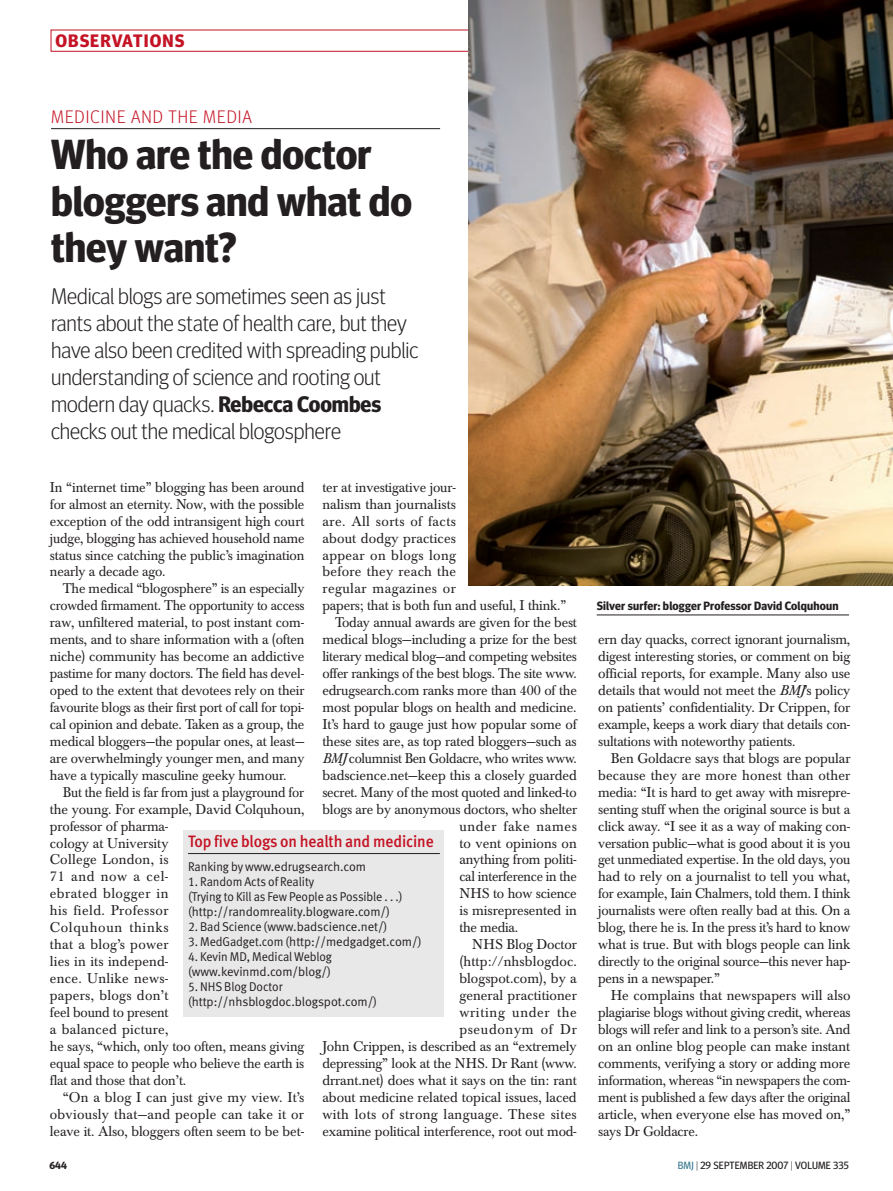
<style>
.page{position:relative;width:893px;height:1191px;background:#fff}
.page>*{position:absolute;margin:0;border:0;box-sizing:border-box;transform-origin:0 0}
.head_28_bold{font:700 42px/46.5px "Meta Headline OT";color:#231f20}
.intro_15{font:300 22.5px/27px "Meta Headline OT";color:#231f20}
.slug{font:300 18px "Meta Headline OT";letter-spacing:.06em;color:#c41324}
.top_strap_12{font:700 18px "Meta Headline OT";letter-spacing:.06em;color:#c41324}
.box_head_11pt{font:16.5px "Meta Medium LF";letter-spacing:-.005em;color:#c41324;scale:.95 1}
.body_3_col_indent{font:13.95px/17px "Baskerville BE";letter-spacing:-.01em;color:#231f20;text-align:justify}
.body_3_col_indent-2{font:13.95px/17px "Baskerville BE";letter-spacing:-.01em;color:#231f20;scale:.95 1}
.body{font:13.95px/17px "Baskerville BE";letter-spacing:-.01em;color:#231f20;text-align:justify}
.body_3_col_indent-3{font:13.95px/17px "Baskerville BE";letter-spacing:.01em;color:#231f20}
.body_3_col_indent-4{font:13.95px "Baskerville BE";letter-spacing:-.01em;color:#231f20;scale:.96 1}
.body_3_col_indent-5{font:13.95px "Baskerville BE";letter-spacing:.045em;color:#231f20}
.box_text{font:12.75px/15px "Meta Normal LF";letter-spacing:-.005em;color:#231f20;scale:.95 1}
.picture_caption{font:700 12px "Meta Headline OT";letter-spacing:.015em;color:#231f20}
.t1{font:10.5px "Meta Headline OT";letter-spacing:.01em;color:#231f20}
.t2{font:700 10.5px "Meta Headline OT";color:#231f20}
.s1{font-weight:700}
.s2{font-style:italic}
.s3{color:#3c7b93}
.s4{font-weight:300}
</style>
<div class="page">
<hr style="left:51px;top:128px;width:389px;height:1px;background:#231f20">
<hr style="left:597px;top:614px;width:252px;height:1px;background:#231f20">
<img style="left:469px;top:0;width:424px;height:585px">
<div style="left:184px;top:830px;width:260px;height:186px;background:#e9e8e8"></div>
<hr style="left:188px;top:853px;width:252px;height:1px;background:#231f20">
<p class="top_strap_12" style="left:56px;top:30px;width:130px">observations</p>
<p class="slug" style="left:51px;top:106px;width:202px">Medicine and the media</p>
<p class="head_28_bold" style="left:51px;top:130px;width:363px">Who are the doctor bloggers and what do they want?</p>
<p class="intro_15" style="left:51px;top:282px;width:369px">Medical blogs are sometimes seen as just rants about the state of health care, but they have also been credited with spreading public understanding of science and rooting out modern day quacks. <span class="s1">Rebecca Coombes </span>checks out the medical blogosphere</p>
<p class="body" style="left:50px;top:479px;width:256px">In “internet time” blogging has been around for almost an eternity. Now, with the possible exception of the odd intransigent high court judge, blogging has achieved household name status since catching the public’s imagination nearly a decade ago.</p>
<p class="body_3_col_indent" style="left:50px;top:580px;width:256px;text-indent:13px">The medical “blogosphere” is an especially crowded firmament. The opportunity to access raw, unfiltered material, to post instant com&shy;ments, and to share information with a (often niche) community has become an addictive pastime for many doctors. The field has devel&shy;oped to the extent that devotees rely on their favourite blogs as their first port of call for topi&shy;cal opinion and debate. Taken as a group, the medical bloggers—the popular ones, at least— are overwhelmingly younger men, and many have a typically masculine geeky humour.</p>
<p class="body_3_col_indent-2" style="left:50px;top:784px;width:269px;text-indent:13px">But the field is far from just a playground for the young. For example, David Colquhoun, professor of pharma-<br>cology at University<br>College London, is<br>71 and now a cel-<br>ebrated blogger in<br>his field. Professor<br>Colquhoun thinks<br>that a blog’s power<br>lies in its independ-<br>ence. Unlike news-<br>papers, blogs don’t<br>feel bound to present<br>a balanced picture,<br>he says, “which, only too often, means giving equal space to people who believe the earth is flat and those that don’t.</p>
<p class="body_3_col_indent" style="left:50px;top:1088px;width:256px;text-indent:13px">“On a blog I can just give my view. It’s obviously that—and people can take it or leave it. Also, bloggers often seem to be bet-</p>
<p class="body_3_col_indent-3" style="left:322px;top:479px;width:245px">ter at investigative jour-<br>nalism than journalists<br>are. All sorts of facts<br>about dodgy practices<br>appear on blogs long<br>before they reach the<br>regular magazines or<br>papers; that is both fun and useful, I think.”</p>
<p class="body_3_col_indent" style="left:335px;top:614px;width:243px">Today annual awards are given for the best</p>
<p class="body_3_col_indent" style="left:322px;top:631px;width:256px">medical blogs—including a prize for the best</p>
<p class="body_3_col_indent-4" style="left:322px;top:648px;width:267px">literary medical blog—and competing websites</p>
<p class="body_3_col_indent" style="left:322px;top:665px;width:256px">offer rankings of the best blogs. The site www.</p>
<p class="body_3_col_indent" style="left:322px;top:682px;width:256px">edrugsearch.com ranks more than 400 of the</p>
<p class="body_3_col_indent" style="left:322px;top:699px;width:256px">most popular blogs on health and medicine.</p>
<p class="body_3_col_indent" style="left:322px;top:716px;width:256px">It’s hard to gauge just how popular some of</p>
<p class="body_3_col_indent" style="left:322px;top:733px;width:256px">these sites are, as top rated bloggers—such as</p>
<p class="body_3_col_indent-2" style="left:322px;top:750px;width:269px"><span class="s2">BMJ</span> columnist Ben Goldacre, who writes www.</p>
<p class="body_3_col_indent" style="left:322px;top:767px;width:256px">badscience.net—keep this a closely guarded</p>
<p class="body_3_col_indent" style="left:322px;top:784px;width:256px">secret. Many of the most quoted and linked-to</p>
<p class="body_3_col_indent" style="left:322px;top:800px;width:256px">blogs are by anonymous doctors, who shelter</p>
<p class="body_3_col_indent-5" style="left:459px;top:817px;width:119px">under fake names</p>
<p class="body_3_col_indent" style="left:459px;top:834px;width:119px">to vent opinions on</p>
<p class="body_3_col_indent" style="left:459px;top:851px;width:119px">anything from politi-</p>
<p class="body_3_col_indent-4" style="left:459px;top:868px;width:124px">cal interference in the</p>
<p class="body_3_col_indent" style="left:459px;top:885px;width:119px">NHS to how science</p>
<p class="body_3_col_indent" style="left:459px;top:902px;width:119px">is misrepresented in</p>
<p class="body_3_col_indent" style="left:459px;top:919px;width:60px">the media.</p>
<p class="body_3_col_indent" style="left:322px;top:936px;width:256px;text-align:right">NHS Blog Doctor<br>(http://nhsblogdoc.<br>blogspot.com), by a<br>general practitioner<br>writing under the<br>pseudonym of Dr<br>John Crippen, is described as an “extremely depressing” look at the NHS. Dr Rant (www. drrant.net) does what it says on the tin: rant about medicine related topical issues, laced with lots of strong language. These sites examine political interference, root out mod-</p>
<p class="box_head_11pt" style="left:188px;top:831px;width:260px">Top five blogs on health and medicine</p>
<p class="box_text" style="left:188px;top:858px;width:189px">Ranking by www.edrugsearch.com</p>
<p class="box_text" style="left:188px;top:873px;width:227px">1. Random Acts of Reality<br>(Trying to Kill as Few People as Possible . . .) (http://randomreality.blogware.com/)</p>
<p class="box_text" style="left:188px;top:918px;width:211px">2. Bad Science (www.badscience.net/)</p>
<p class="box_text" style="left:188px;top:933px;width:247px">3. MedGadget.com (http://medgadget.com/)</p>
<p class="box_text" style="left:188px;top:948px;width:153px">4. Kevin MD, Medical Weblog (www.kevinmd.com/blog/)</p>
<p class="box_text" style="left:188px;top:978px;width:200px">5. NHS Blog Doctor (http://nhsblogdoc.blogspot.com/)</p>
<p class="picture_caption" style="left:597px;top:599px;width:243px">Silver surfer: blogger Professor David Colquhoun</p>
<p class="body_3_col_indent" style="left:598px;top:631px;width:254px">ern day quacks, correct ignorant journalism, digest interesting stories, or comment on big official reports, for example. Many also use details that would not meet the <span class="s2">BMJ</span>’s policy on patients’ confidentiality. Dr Crippen, for example, keeps a work diary that details con&shy;sultations with noteworthy patients.</p>
<p class="body_3_col_indent" style="left:598px;top:750px;width:254px;text-indent:13px">Ben Goldacre says that blogs are popular because they are more honest than other media: “It is hard to get away with misrepre&shy;senting stuff when the original source is but a click away. “I see it as a way of making con&shy;versation public—what is good about it is you get unmediated expertise. In the old days, you had to rely on a journalist to tell you what, for example, Iain Chalmers, told them. I think journalists were often really bad at this. On a blog, there he is. In the press it’s hard to know what is true. But with blogs people can link directly to the original source—this never hap&shy;pens in a newspaper.”</p>
<p class="body_3_col_indent" style="left:598px;top:987px;width:254px;text-indent:13px">He complains that newspapers will also plagiarise blogs without giving credit, whereas blogs will refer and link to a person’s site. And on an online blog people can make instant comments, verifying a story or adding more information, whereas “in newspapers the com&shy;ment is published a few days after the original article, when everyone else has moved on,” says Dr Goldacre.</p>
<p class="t2" style="left:49px;top:1159px;width:19px">644</p>
<p class="t1" style="left:678px;top:1159px;width:173px"><span class="s3">BMJ</span> <span class="s4">|</span> 29 SEPTEMBER 2007 <span class="s4">|</span> VOLUME 335</p>
</div>
